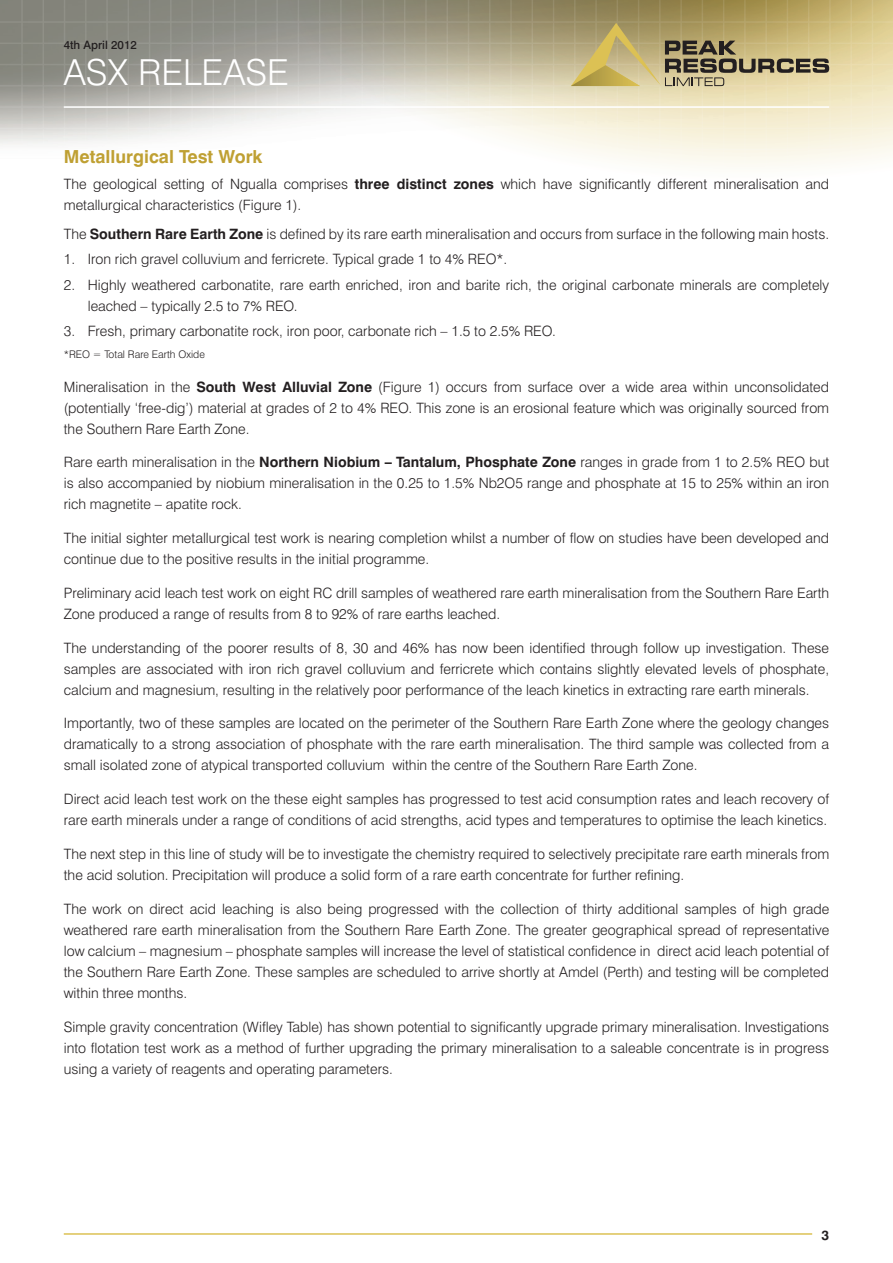
<style>
.page{position:relative;width:893px;height:1263px;background:#fff}
.page>*{position:absolute;margin:0;border:0;box-sizing:border-box;transform-origin:0 0}
.t1{font:300 35.85px "Swiss 721 BT";color:#fff}
.t2{font:700 18px "Swiss 721 BT";color:#bfa033}
.t3{font:300 14.25px/21px "Swiss 721 BT";color:#231f20}
.t4{font:700 13.5px "Swiss 721 BT";color:#231f20}
.t5{font:500 11.55px "Swiss 721 BT";color:#231f20}
.t6{font:300 10.5px "Swiss 721 BT";color:#231f20}
.s1{font-weight:700}
</style>
<div class="page">
<hr style="left:64px;top:1233px;width:748px;height:2px;background:#dcc154">
<svg style="left:0;top:0;width:893px;height:167px"></svg>
<hr style="left:0;top:21px;width:893px;height:2px;background:#fff">
<hr style="left:21px;top:0;width:2px;height:788px;background:#fff">
<hr style="left:0;top:43px;width:893px;height:1px;background:#fff">
<hr style="left:43px;top:0;width:1px;height:788px;background:#fff">
<hr style="left:0;top:64px;width:893px;height:1px;background:#fff">
<hr style="left:64px;top:0;width:1px;height:788px;background:#fff">
<hr style="left:0;top:85px;width:893px;height:2px;background:#fff">
<hr style="left:85px;top:0;width:2px;height:788px;background:#fff">
<hr style="left:0;top:106px;width:893px;height:2px;background:#fff">
<hr style="left:106px;top:0;width:2px;height:788px;background:#fff">
<hr style="left:0;top:128px;width:893px;height:1px;background:#fff">
<hr style="left:128px;top:0;width:1px;height:788px;background:#fff">
<hr style="left:0;top:149px;width:893px;height:1px;background:#fff">
<hr style="left:149px;top:0;width:1px;height:788px;background:#fff">
<hr style="left:170px;top:0;width:2px;height:788px;background:#fff">
<hr style="left:191px;top:0;width:2px;height:788px;background:#fff">
<hr style="left:213px;top:0;width:1px;height:788px;background:#fff">
<hr style="left:234px;top:0;width:1px;height:788px;background:#fff">
<hr style="left:255px;top:0;width:2px;height:788px;background:#fff">
<hr style="left:276px;top:0;width:2px;height:788px;background:#fff">
<hr style="left:298px;top:0;width:1px;height:788px;background:#fff">
<hr style="left:319px;top:0;width:1px;height:788px;background:#fff">
<hr style="left:340px;top:0;width:2px;height:788px;background:#fff">
<hr style="left:361px;top:0;width:2px;height:788px;background:#fff">
<hr style="left:383px;top:0;width:1px;height:788px;background:#fff">
<hr style="left:404px;top:0;width:1px;height:788px;background:#fff">
<hr style="left:425px;top:0;width:2px;height:788px;background:#fff">
<hr style="left:446px;top:0;width:2px;height:788px;background:#fff">
<hr style="left:468px;top:0;width:1px;height:788px;background:#fff">
<hr style="left:489px;top:0;width:1px;height:788px;background:#fff">
<hr style="left:510px;top:0;width:2px;height:788px;background:#fff">
<hr style="left:531px;top:0;width:2px;height:788px;background:#fff">
<hr style="left:553px;top:0;width:1px;height:788px;background:#fff">
<hr style="left:574px;top:0;width:2px;height:788px;background:#fff">
<hr style="left:595px;top:0;width:2px;height:788px;background:#fff">
<hr style="left:617px;top:0;width:1px;height:788px;background:#fff">
<hr style="left:638px;top:0;width:1px;height:788px;background:#fff">
<hr style="left:659px;top:0;width:2px;height:788px;background:#fff">
<hr style="left:680px;top:0;width:2px;height:788px;background:#fff">
<hr style="left:702px;top:0;width:1px;height:788px;background:#fff">
<hr style="left:723px;top:0;width:1px;height:788px;background:#fff">
<hr style="left:744px;top:0;width:2px;height:788px;background:#fff">
<hr style="left:765px;top:0;width:2px;height:788px;background:#fff">
<hr style="left:787px;top:0;width:1px;height:788px;background:#fff">
<hr style="left:808px;top:0;width:1px;height:788px;background:#fff">
<hr style="left:829px;top:0;width:2px;height:788px;background:#fff">
<hr style="left:850px;top:0;width:2px;height:788px;background:#fff">
<hr style="left:872px;top:0;width:1px;height:788px;background:#fff">
<svg style="left:571px;top:23px;width:258px;height:63px;background:#b0a16f"></svg>
<p class="t5" style="left:64px;top:37px;width:75px">4th April 2012</p>
<h1 class="t1" style="left:64px;top:51px;width:227px">ASX RELEASE</h1>
<p class="t2" style="left:64px;top:146px;width:200px">Metallurgical Test Work</p>
<p class="t3" style="left:64px;top:173px;width:767px">The geological setting of Ngualla comprises <span class="s1">three distinct zones</span> which have significantly different mineralisation and metallurgical characteristics (Figure 1).</p>
<p class="t3" style="left:64px;top:223px;width:767px">The <span class="s1">Southern Rare Earth Zone</span> is defined by its rare earth mineralisation and occurs from surface in the following main hosts.</p>
<p class="t3" style="left:64px;top:249px;width:445px">1. Iron rich gravel colluvium and ferricrete. Typical grade 1 to 4% REO*.</p>
<p class="t3" style="left:88px;top:274px;width:743px;text-indent:-24px">2. Highly weathered carbonatite, rare earth enriched, iron and barite rich, the original carbonate minerals are completely leached – typically 2.5 to 7% REO.</p>
<p class="t3" style="left:64px;top:320px;width:494px">3. Fresh, primary carbonatite rock, iron poor, carbonate rich – 1.5 to 2.5% REO.</p>
<p class="t6" style="left:64px;top:348px;width:143px">*REO = Total Rare Earth Oxide</p>
<p class="t3" style="left:64px;top:376px;width:767px;text-align:justify">Mineralisation in the <span class="s1">South West Alluvial Zone</span> (Figure 1) occurs from surface over a wide area within unconsolidated (potentially ‘free-dig’) material at grades of 2 to 4% REO. This zone is an erosional feature which was originally sourced from the Southern Rare Earth Zone.</p>
<p class="t3" style="left:64px;top:452px;width:767px;text-align:justify">Rare earth mineralisation in the <span class="s1">Northern Niobium – Tantalum, Phosphate Zone</span> ranges in grade from 1 to 2.5% REO but is also accompanied by niobium mineralisation in the 0.25 to 1.5% Nb2O5 range and phosphate at 15 to 25% within an iron rich magnetite – apatite rock.</p>
<p class="t3" style="left:64px;top:527px;width:767px">The initial sighter metallurgical test work is nearing completion whilst a number of flow on studies have been developed and continue due to the positive results in the initial programme.</p>
<p class="t3" style="left:64px;top:582px;width:767px">Preliminary acid leach test work on eight RC drill samples of weathered rare earth mineralisation from the Southern Rare Earth<br>Zone produced a range of results from 8 to 92% of rare earths leached.</p>
<p class="t3" style="left:64px;top:637px;width:767px;text-align:justify">The understanding of the poorer results of 8, 30 and 46% has now been identified through follow up investigation. These samples are associated with iron rich gravel colluvium and ferricrete which contains slightly elevated levels of phosphate, calcium and magnesium, resulting in the relatively poor performance of the leach kinetics in extracting rare earth minerals.</p>
<p class="t3" style="left:64px;top:713px;width:767px;text-align:justify">Importantly, two of these samples are located on the perimeter of the Southern Rare Earth Zone where the geology changes dramatically to a strong association of phosphate with the rare earth mineralisation. The third sample was collected from a small isolated zone of atypical transported colluvium within the centre of the Southern Rare Earth Zone.</p>
<p class="t3" style="left:64px;top:788px;width:767px">Direct acid leach test work on the these eight samples has progressed to test acid consumption rates and leach recovery of rare earth minerals under a range of conditions of acid strengths, acid types and temperatures to optimise the leach kinetics.</p>
<p class="t3" style="left:64px;top:843px;width:767px">The next step in this line of study will be to investigate the chemistry required to selectively precipitate rare earth minerals from the acid solution. Precipitation will produce a solid form of a rare earth concentrate for further refining.</p>
<p class="t3" style="left:64px;top:898px;width:767px;text-align:justify">The work on direct acid leaching is also being progressed with the collection of thirty additional samples of high grade weathered rare earth mineralisation from the Southern Rare Earth Zone. The greater geographical spread of representative low calcium – magnesium – phosphate samples will increase the level of statistical confidence in direct acid leach potential of the Southern Rare Earth Zone. These samples are scheduled to arrive shortly at Amdel (Perth) and testing will be completed within three months.</p>
<p class="t3" style="left:64px;top:1016px;width:767px;text-align:justify">Simple gravity concentration (Wifley Table) has shown potential to significantly upgrade primary mineralisation. Investigations into flotation test work as a method of further upgrading the primary mineralisation to a saleable concentrate is in progress using a variety of reagents and operating parameters.</p>
<p class="t4" style="left:821px;top:1227px;width:9px">3</p>
</div>
